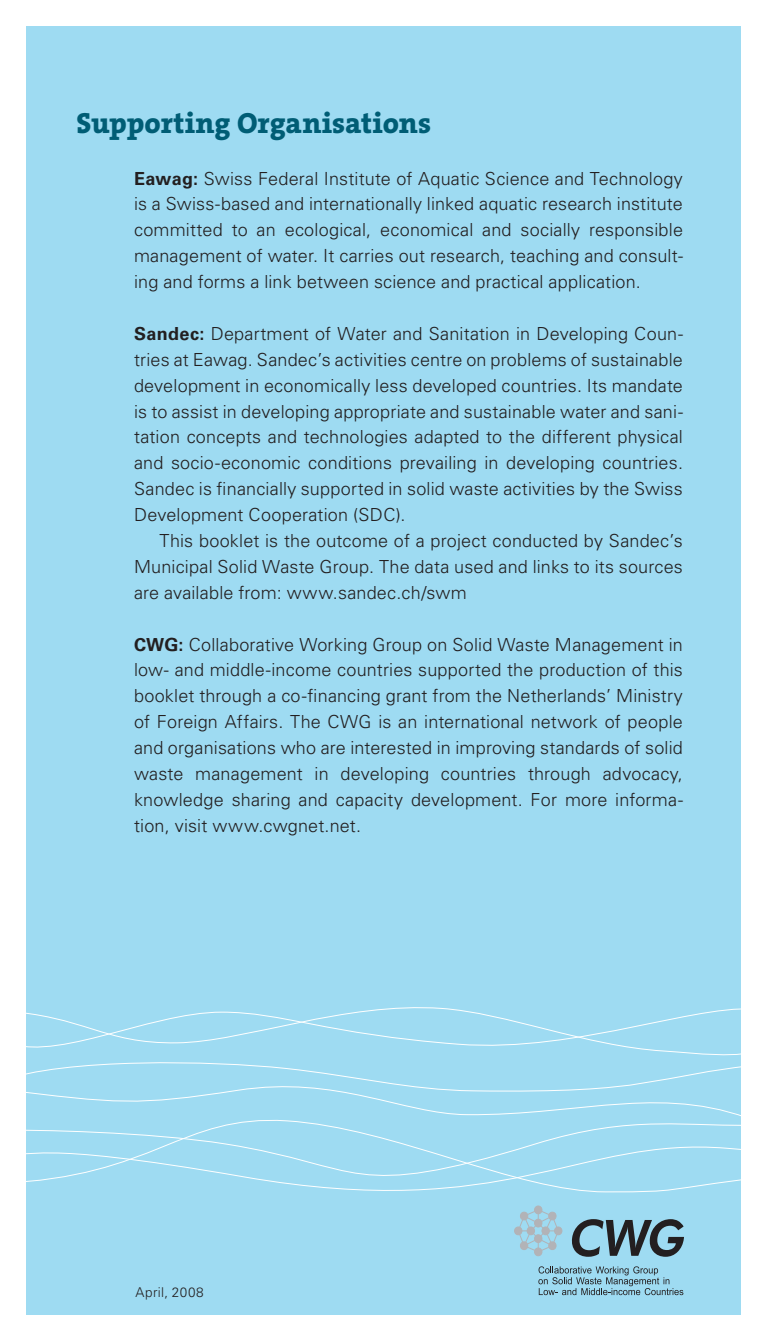
<style>
.page{position:relative;width:766px;height:1340px;background:#fff}
.page>*{position:absolute;margin:0;border:0;box-sizing:border-box;transform-origin:0 0}
._02_Titel_gross{font:800 29.25px "The Serif B8";color:#005d75}
._02_Titel_gross-2{font:300 18px/25.9px "Univers LT Std";letter-spacing:.01em;color:#231f20;text-align:justify}
._011_Grundschrift_sc{font:300 18px/25.9px "Univers LT Std";letter-spacing:.01em;color:#231f20;text-align:justify}
._012_Grundschrift_sc{font:300 13.5px "Univers LT Std";letter-spacing:.03em;color:#231f20}
.s1{font-weight:700}
</style>
<div class="page">
<div style="left:26px;top:26px;width:714px;height:1288px;background:#9edbf2"></div>
<svg style="left:26px;top:999px;width:715px;height:58px"></svg>
<svg style="left:26px;top:1057px;width:715px;height:56px"></svg>
<svg style="left:26px;top:1113px;width:715px;height:22px"></svg>
<svg style="left:26px;top:1135px;width:715px;height:87px"></svg>
<div style="left:534px;top:1247px;width:7px;height:8px;background:#b2b3b7;border-radius:50%"></div>
<div style="left:534px;top:1247px;width:8px;height:8px;border:1px solid #b2b3b7;border-radius:50%"></div>
<div style="left:514px;top:1226px;width:8px;height:8px;background:#b2b3b7;border-radius:50%"></div>
<div style="left:514px;top:1226px;width:8px;height:8px;border:1px solid #b2b3b7;border-radius:50%"></div>
<div style="left:534px;top:1205px;width:7px;height:8px;background:#b2b3b7;border-radius:50%"></div>
<div style="left:534px;top:1205px;width:8px;height:8px;border:1px solid #b2b3b7;border-radius:50%"></div>
<div style="left:554px;top:1226px;width:7px;height:8px;background:#b2b3b7;border-radius:50%"></div>
<div style="left:554px;top:1226px;width:8px;height:8px;border:1px solid #b2b3b7;border-radius:50%"></div>
<svg style="left:518px;top:1210px;width:40px;height:41px"></svg>
<svg style="left:538px;top:1266px;width:145px;height:29px"></svg>
<svg style="left:571px;top:1219px;width:112px;height:37px"></svg>
<p class="_02_Titel_gross" style="left:77px;top:107px;width:356px">Supporting Organisations</p>
<p class="_02_Titel_gross-2" style="left:134px;top:165px;width:550px"><span class="s1">Eawag:</span> Swiss Federal Institute of Aquatic Science and Technology is a Swiss-based and internationally linked aquatic research institute committed to an ecological, economical and socially responsible management of water. It carries out research, teaching and consult&shy;ing and forms a link between science and practical application.</p>
<p class="_02_Titel_gross-2" style="left:134px;top:320px;width:550px"><span class="s1">Sandec:</span> Department of Water and Sanitation in Developing Coun&shy;tries at Eawag. Sandec’s activities centre on problems of sustainable development in economically less developed countries. Its mandate is to assist in developing appropriate and sustainable water and sani&shy;tation concepts and technologies adapted to the different physical and socio-economic conditions prevailing in developing countries.<br>Sandec is financially supported in solid waste activities by the Swiss Development Cooperation (SDC).</p>
<p class="_011_Grundschrift_sc" style="left:134px;top:527px;width:550px;text-indent:26px">This booklet is the outcome of a project conducted by Sandec’s Municipal Solid Waste Group. The data used and links to its sources are available from: www.sandec.ch/swm</p>
<p class="_011_Grundschrift_sc" style="left:134px;top:631px;width:550px"><span class="s1">CWG:</span> Collaborative Working Group on Solid Waste Management in low- and middle-income countries supported the production of this booklet through a co-financing grant from the Netherlands’ Ministry of Foreign Affairs. The CWG is an international network of people and organisations who are interested in improving standards of solid waste management in developing countries through advocacy, knowledge sharing and capacity development. For more informa&shy;tion, visit www.cwgnet.net.</p>
<p class="_012_Grundschrift_sc" style="left:136px;top:1284px;width:70px">April, 2008</p>
</div>
